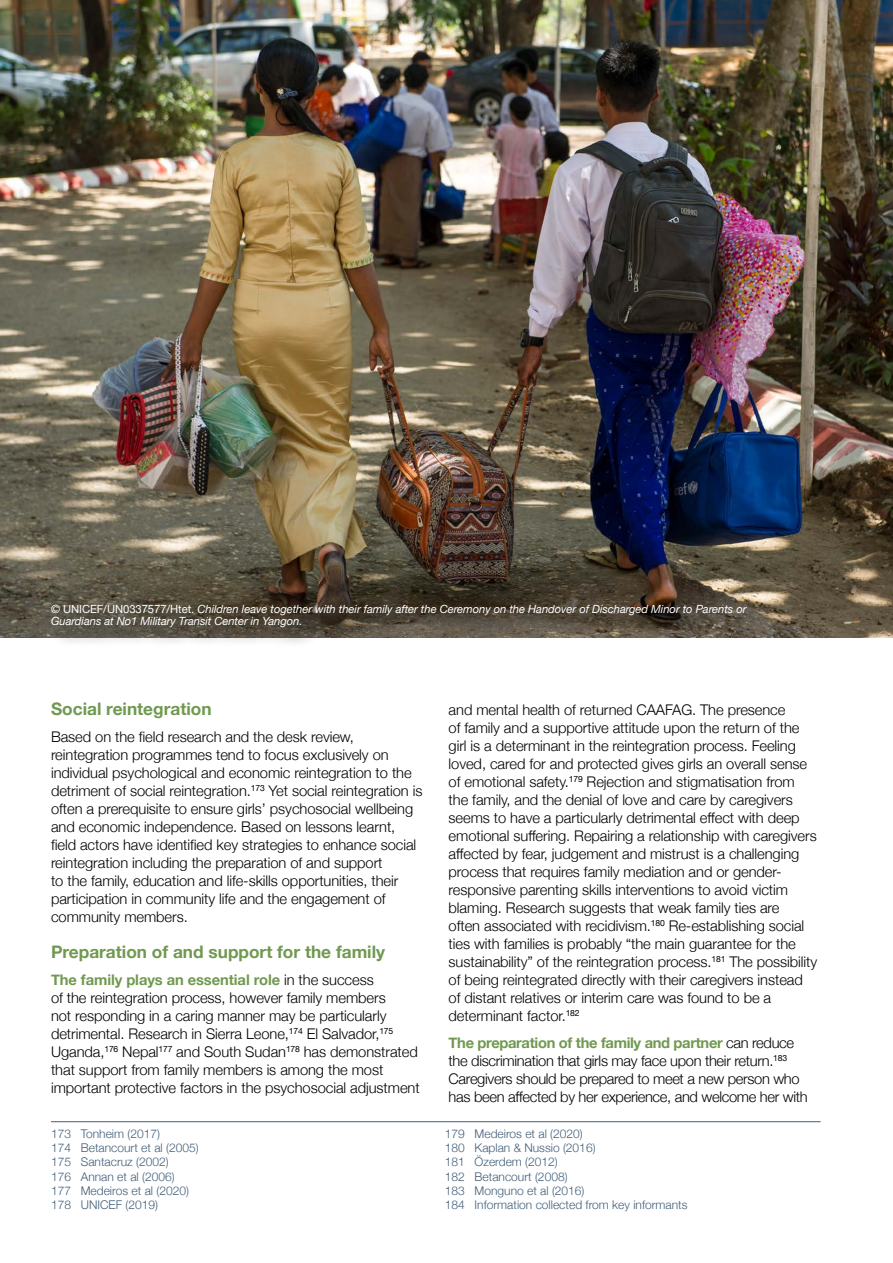
<style>
.page{position:relative;width:893px;height:1263px;background:#fff}
.page>*{position:absolute;margin:0;border:0;box-sizing:border-box;transform-origin:0 0}
.level_2_section_4{font:700 17.25px "Helvetica Neue";color:#709950}
.Oskar_-_body_text{font:300 14.7px/18px "Helvetica Neue";letter-spacing:-.005em;color:#000}
.t1{font:300 12px "Helvetica Neue";color:#415e78}
.Oskar_-_body_text-2{font:italic 11.25px/12.8px "Helvetica Neue";letter-spacing:-.005em;color:#fff}
.s1{font-style:normal}
.s2{font-weight:700;color:#709950}
</style>
<div class="page">
<img style="left:0;top:0;width:893px;height:638px">
<div style="left:51px;top:603px;width:716px;height:46px;background:#000;opacity:.6"></div>
<hr style="left:51px;top:1121px;width:770px;height:1px;background:#415e78">
<p class="Oskar_-_body_text-2" style="left:51px;top:603px;width:697px"><span class="s1">© UNICEF/UN0337577/Htet.</span> Children leave together with their family after the Ceremony on the Handover of Discharged Minor to Parents or<br>Guardians at No1 Military Transit Center in Yangon.</p>
<p class="level_2_section_4" style="left:51px;top:695px;width:162px">Social reintegration</p>
<p class="Oskar_-_body_text" style="left:51px;top:726px;width:373px">Based on the field research and the desk review, reintegration programmes tend to focus exclusively on individual psychological and economic reintegration to the detriment of social reintegration.<sup>173</sup> Yet social reintegration is often a prerequisite to ensure girls’ psychosocial wellbeing and economic independence. Based on lessons learnt, field actors have identified key strategies to enhance social reintegration including the preparation of and support<br>to the family, education and life-skills opportunities, their participation in community life and the engagement of community members.</p>
<p class="level_2_section_4" style="left:51px;top:938px;width:336px">Preparation of and support for the family</p>
<p class="Oskar_-_body_text" style="left:51px;top:969px;width:370px"><span class="s2">The family plays an essential role</span> in the success<br>of the reintegration process, however family members<br>not responding in a caring manner may be particularly detrimental. Research in Sierra Leone,<sup>174</sup> El Salvador,<sup>175<br></sup>Uganda,<sup>176</sup> Nepal<sup>177</sup> and South Sudan<sup>178</sup> has demonstrated that support from family members is among the most important protective factors in the psychosocial adjustment</p>
<p class="t1" style="left:51px;top:1124px;width:110px">173 Tonheim (2017)</p>
<p class="t1" style="left:51px;top:1138px;width:149px">174 Betancourt et al (2005)</p>
<p class="t1" style="left:51px;top:1152px;width:119px">175 Santacruz (2002)</p>
<p class="t1" style="left:51px;top:1167px;width:125px">176 Annan et al (2006)</p>
<p class="t1" style="left:51px;top:1181px;width:139px">177 Medeiros et al (2020)</p>
<p class="t1" style="left:51px;top:1195px;width:108px">178 UNICEF (2019)</p>
<p class="Oskar_-_body_text" style="left:449px;top:699px;width:370px">and mental health of returned CAAFAG. The presence<br>of family and a supportive attitude upon the return of the girl is a determinant in the reintegration process. Feeling loved, cared for and protected gives girls an overall sense of emotional safety.<sup>179</sup> Rejection and stigmatisation from the family, and the denial of love and care by caregivers seems to have a particularly detrimental effect with deep emotional suffering. Repairing a relationship with caregivers affected by fear, judgement and mistrust is a challenging process that requires family mediation and or gender&shy;responsive parenting skills interventions to avoid victim blaming. Research suggests that weak family ties are<br>often associated with recidivism.<sup>180</sup> Re-establishing social ties with families is probably “the main guarantee for the sustainability” of the reintegration process.<sup>181</sup> The possibility of being reintegrated directly with their caregivers instead of distant relatives or interim care was found to be a determinant factor.<sup>182</sup></p>
<p class="Oskar_-_body_text" style="left:449px;top:1032px;width:361px"><span class="s2">The preparation of the family and partner</span> can reduce the discrimination that girls may face upon their return.<sup>183<br></sup>Caregivers should be prepared to meet a new person who has been affected by her experience, and welcome her with</p>
<p class="t1" style="left:445px;top:1124px;width:139px">179 Medeiros et al (2020)</p>
<p class="t1" style="left:445px;top:1138px;width:152px">180 Kaplan &amp; Nussio (2016)</p>
<p class="t1" style="left:445px;top:1152px;width:114px">181 Özerdem (2012)</p>
<p class="t1" style="left:445px;top:1167px;width:124px">182 Betancourt (2008)</p>
<p class="t1" style="left:445px;top:1181px;width:141px">183 Monguno et al (2016)</p>
<p class="t1" style="left:445px;top:1195px;width:244px">184 Information collected from key informants</p>
</div>
